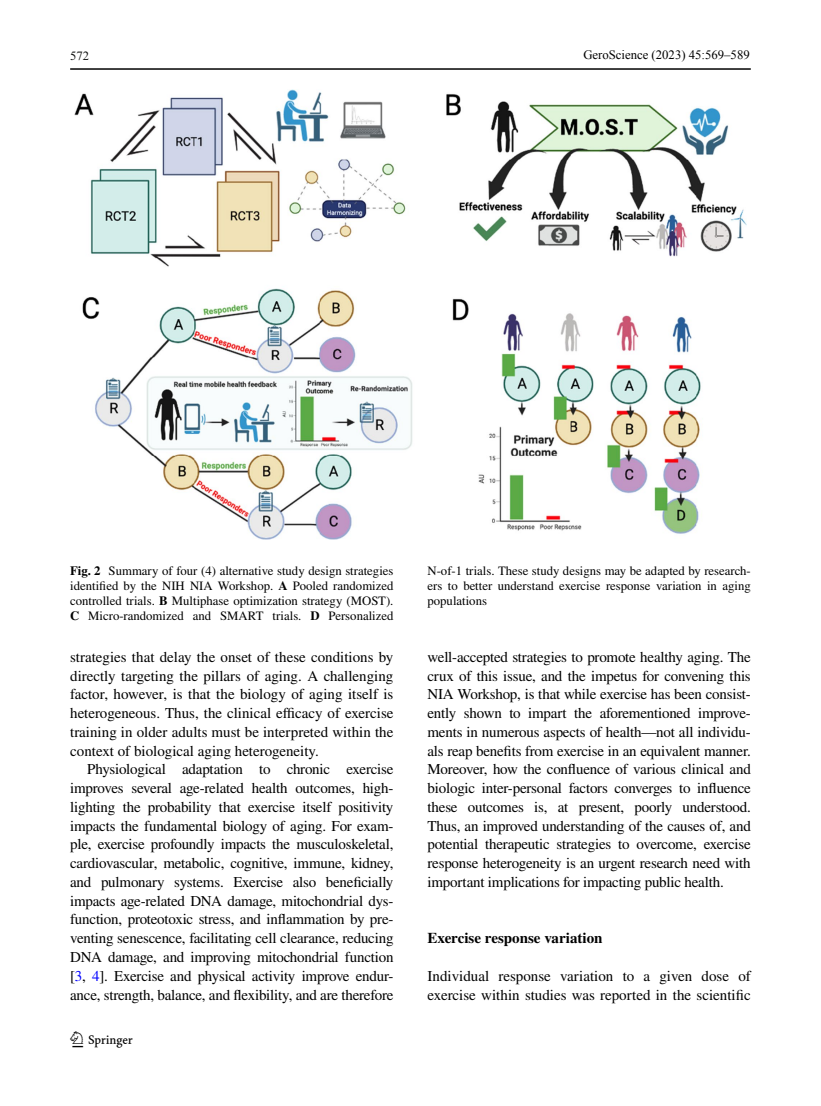
<style>
.page{position:relative;width:821px;height:1106px;background:#fff}
.page>*{position:absolute;margin:0;border:0;box-sizing:border-box;transform-origin:0 0}
.t1{font:22.5px "Springnew Regular 2";color:#000}
.t2{font:15px/18.8px "STIX";color:#000;text-align:justify}
.t3{font:700 15px "STIX";color:#000}
.t4{font:12.75px/15px "STIX";color:#000;text-align:justify}
.t5{font:12.75px "Times New Roman";color:#000}
.t6{font:12.75px "Adv TT3713 a 231";color:#131413}
.s1{font-weight:700}
.s2{color:#00f}
</style>
<div class="page">
<hr style="left:70px;top:68px;width:680px;height:2px;background:#000">
<img style="left:74px;top:89px;width:672px;height:450px">
<p class="t6" style="left:70px;top:51px;width:21px">572</p>
<p class="t5" style="left:583px;top:50px;width:168px">GeroScience (2023) 45:569–589</p>
<p class="t4" style="left:70px;top:564px;width:325px"><span class="s1">Fig. 2</span> Summary of four (4) alternative study design strategies identified by the NIH NIA Workshop. <span class="s1">A</span> Pooled randomized controlled trials. <span class="s1">B</span> Multiphase optimization strategy (MOST).<br><span class="s1">C</span> Micro-randomized and SMART trials. <span class="s1">D</span> Personalized</p>
<p class="t4" style="left:427px;top:564px;width:325px">N-of-1 trials. These study designs may be adapted by research&shy;ers to better understand exercise response variation in aging populations</p>
<p class="t2" style="left:70px;top:648px;width:325px">strategies that delay the onset of these conditions by directly targeting the pillars of aging. A challenging factor, however, is that the biology of aging itself is heterogeneous. Thus, the clinical efficacy of exercise training in older adults must be interpreted within the context of biological aging heterogeneity.</p>
<p class="t2" style="left:70px;top:761px;width:325px;text-indent:17px">Physiological adaptation to chronic exercise improves several age-related health outcomes, high&shy;lighting the probability that exercise itself positivity impacts the fundamental biology of aging. For exam&shy;ple, exercise profoundly impacts the musculoskeletal, cardiovascular, metabolic, cognitive, immune, kidney, and pulmonary systems. Exercise also beneficially impacts age-related DNA damage, mitochondrial dys&shy;function, proteotoxic stress, and inflammation by pre&shy;venting senescence, facilitating cell clearance, reducing DNA damage, and improving mitochondrial function [<span class="s2">3</span>, <span class="s2">4</span>]. Exercise and physical activity improve endur&shy;ance, strength, balance, and flexibility, and are therefore</p>
<h1 class="t1" style="left:72px;top:1031px;width:62px">1 3</h1>
<p class="t2" style="left:427px;top:648px;width:325px">well-accepted strategies to promote healthy aging. The crux of this issue, and the impetus for convening this NIA Workshop, is that while exercise has been consist&shy;ently shown to impart the aforementioned improve&shy;ments in numerous aspects of health—not all individu&shy;als reap benefits from exercise in an equivalent manner.<br>Moreover, how the confluence of various clinical and biologic inter-personal factors converges to influence these outcomes is, at present, poorly understood.<br>Thus, an improved understanding of the causes of, and potential therapeutic strategies to overcome, exercise response heterogeneity is an urgent research need with important implications for impacting public health.</p>
<p class="t3" style="left:427px;top:929px;width:176px">Exercise response variation</p>
<p class="t2" style="left:427px;top:967px;width:325px">Individual response variation to a given dose of exercise within studies was reported in the scientific</p>
</div>
